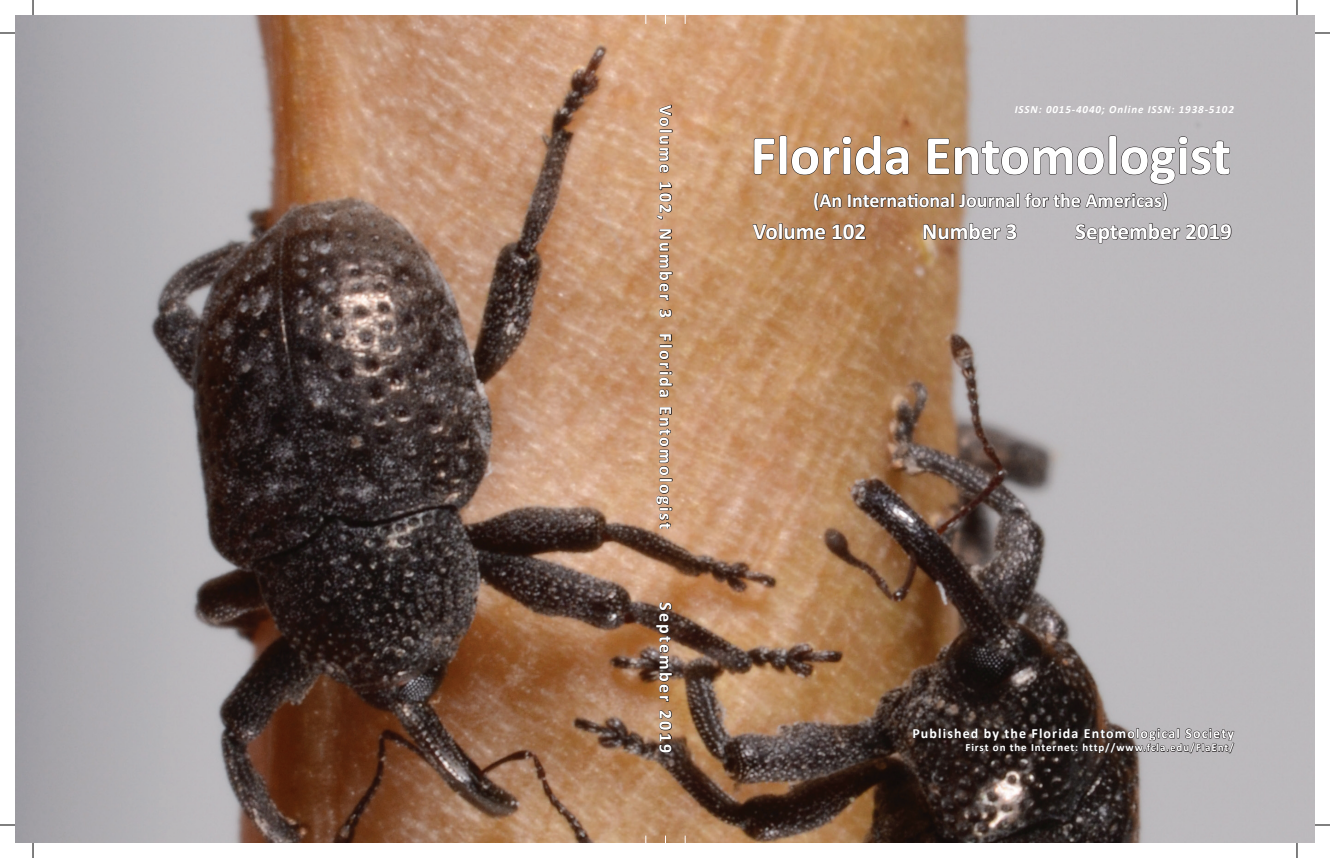
<style>
.page{position:relative;width:1330px;height:858px;background:#fff}
.page>*{position:absolute;margin:0;border:0;box-sizing:border-box;transform-origin:0 0}
.t1{font:700 56px "Calibri";color:#fff}
.t2{font:700 23px "Calibri";color:#fff}
.t3{font:700 20px "Calibri";color:#fff}
.t4{font:700 18px "Calibri";letter-spacing:.12em;color:#fff}
.t5{font:700 14px "Calibri";letter-spacing:.08em;color:#fff}
.t6{font:700 11px "Calibri";letter-spacing:.08em;color:#fff}
.t7{font:italic 700 11px "Calibri";letter-spacing:.08em;color:#fff}
</style>
<div class="page">
<img style="left:15px;top:15px;width:1299px;height:828px">
<svg style="left:659px;top:105px;width:13px;height:68px"></svg>
<svg style="left:657px;top:181px;width:15px;height:39px"></svg>
<svg style="left:659px;top:229px;width:13px;height:72px"></svg>
<svg style="left:659px;top:309px;width:13px;height:9px"></svg>
<svg style="left:659px;top:334px;width:13px;height:63px"></svg>
<svg style="left:656px;top:407px;width:16px;height:122px;background:#a38065"></svg>
<svg style="left:656px;top:602px;width:16px;height:100px;background:#684c39"></svg>
<svg style="left:659px;top:710px;width:13px;height:43px"></svg>
<svg style="left:912px;top:728px;width:322px;height:28px;background:#494241"></svg>
<svg style="left:754px;top:135px;width:154px;height:40px;background:#ac815b"></svg>
<svg style="left:927px;top:135px;width:303px;height:49px;background:#aba3a1"></svg>
<svg style="left:813px;top:192px;width:28px;height:19px"></svg>
<svg style="left:847px;top:191px;width:320px;height:20px;background:#94857b"></svg>
<svg style="left:752px;top:222px;width:73px;height:18px"></svg>
<svg style="left:832px;top:224px;width:33px;height:16px"></svg>
<svg style="left:923px;top:223px;width:77px;height:17px"></svg>
<svg style="left:1006px;top:224px;width:10px;height:16px"></svg>
<svg style="left:1075px;top:223px;width:156px;height:21px;background:#979496"></svg>
<svg style="left:0;top:32px;width:15px;height:2px"></svg>
<svg style="left:1314px;top:32px;width:15px;height:2px"></svg>
<svg style="left:0;top:824px;width:15px;height:2px"></svg>
<svg style="left:1314px;top:824px;width:15px;height:2px"></svg>
<svg style="left:32px;top:0;width:2px;height:15px"></svg>
<svg style="left:32px;top:843px;width:2px;height:15px"></svg>
<svg style="left:1296px;top:0;width:1px;height:15px"></svg>
<svg style="left:1296px;top:843px;width:1px;height:15px"></svg>
<p class="t4" style="left:677px;top:105px;width:425px;rotate:90deg">Volume 102, Number 3 Florida Entomologist</p>
<p class="t4" style="left:677px;top:602px;width:152px;rotate:90deg">September 2019</p>
<p class="t7" style="left:1014px;top:103px;width:220px">ISSN: 0015-4040; Online ISSN: 1938-5102</p>
<h1 class="t1" style="left:750px;top:121px;width:482px">Florida Entomologist</h1>
<p class="t3" style="left:813px;top:188px;width:356px">(An International Journal for the Americas)</p>
<p class="t2" style="left:753px;top:217px;width:115px">Volume 102</p>
<p class="t2" style="left:922px;top:217px;width:97px">Number 3</p>
<p class="t2" style="left:1075px;top:217px;width:158px">September 2019</p>
<p class="t5" style="left:912px;top:725px;width:323px">Published by the Florida Entomological Society</p>
<p class="t6" style="left:965px;top:741px;width:270px">First on the Internet: http//www.fcla.edu/FlaEnt/</p>
</div>
